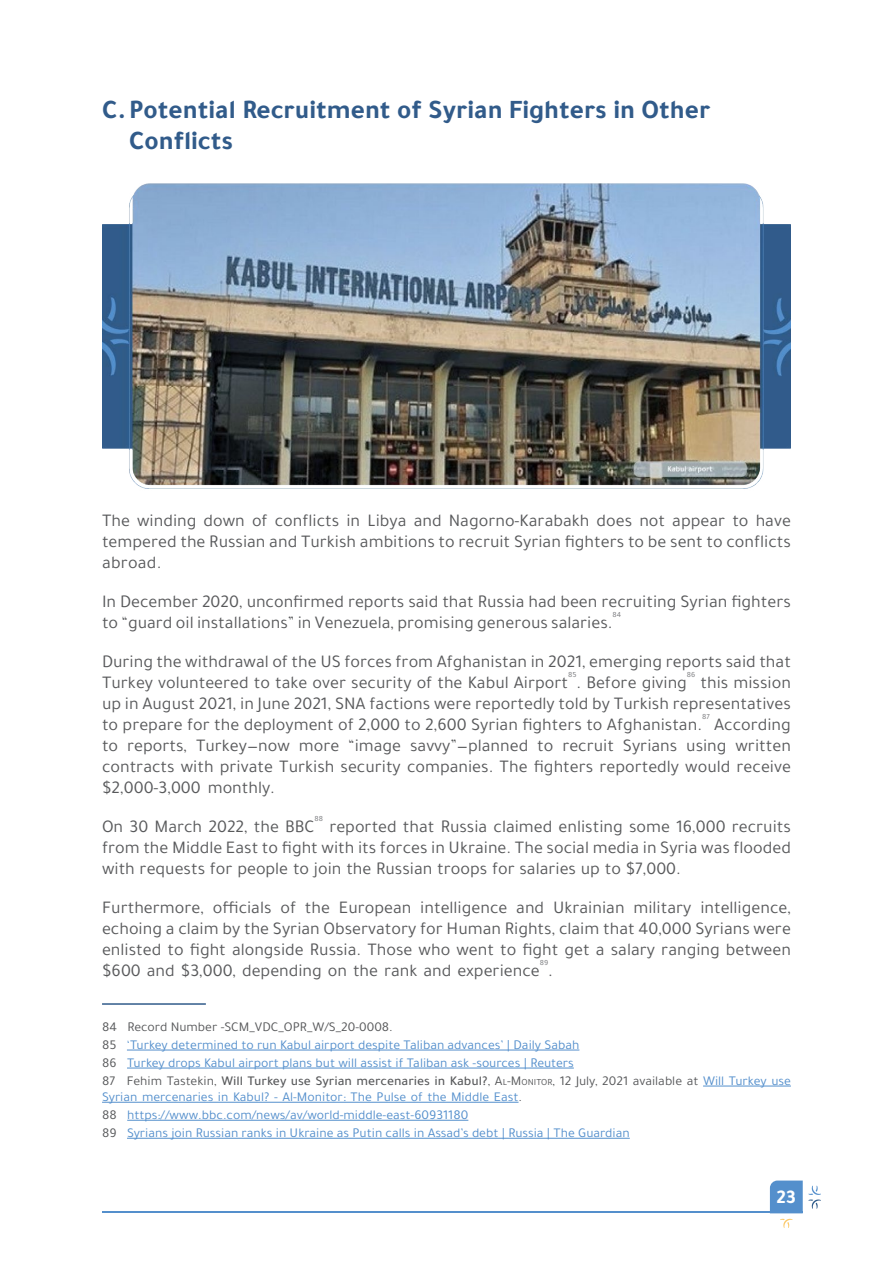
<style>
.page{position:relative;width:893px;height:1263px;background:#fff}
.page>*{position:absolute;margin:0;border:0;box-sizing:border-box;transform-origin:0 0}
.t1{font:700 27px/31px "Tajawal";color:#315b8a}
.t2{font:700 19.5px "Tajawal";color:#fff}
.t3{font:18px/21px "Tajawal";color:#58595b;text-align:justify}
.t4{font:13.5px/18px "Tajawal";color:#548fcc}
.t5{font:7.8px "Tajawal";color:#797a7d}
.s1{color:#58595b}
.s2{font-weight:500;color:#58595b}
.s3{font-size:9.45px;color:#58595b}
</style>
<div class="page">
<hr style="left:102px;top:1003px;width:104px;height:2px;background:#315b8a">
<hr style="left:127px;top:1050px;width:452px;height:1px;background:#548fcc">
<hr style="left:127px;top:1068px;width:447px;height:1px;background:#548fcc">
<hr style="left:703px;top:1086px;width:88px;height:1px;background:#548fcc">
<hr style="left:102px;top:1102px;width:417px;height:1px;background:#548fcc">
<hr style="left:127px;top:1120px;width:341px;height:1px;background:#548fcc">
<hr style="left:127px;top:1138px;width:503px;height:1px;background:#548fcc">
<img style="left:102px;top:183px;width:689px;height:306px">
<svg style="left:780px;top:1219px;width:13px;height:9px"></svg>
<svg style="left:770px;top:1180px;width:51px;height:31px"></svg>
<hr style="left:102px;top:1211px;width:701px;height:2px;background:#548fcc">
<h1 class="t1" style="left:129px;top:94px;width:583px;text-indent:-27px">C.Potential Recruitment of Syrian Fighters in Other<br>Conflicts</h1>
<p class="t3" style="left:102px;top:509px;width:690px">The winding down of conflicts in Libya and Nagorno-Karabakh does not appear to have tempered the Russian and Turkish ambitions to recruit Syrian fighters to be sent to conflicts abroad.</p>
<p class="t3" style="left:102px;top:590px;width:690px">In December 2020, unconfirmed reports said that Russia had been recruiting Syrian fighters to “guard oil installations” in Venezuela, promising generous salaries.</p>
<p class="t5" style="left:613px;top:609px;width:10px">84</p>
<p class="t3" style="left:102px;top:650px;width:690px">During the withdrawal of the US forces from Afghanistan in 2021, emerging reports said that<br>Turkey volunteered to take over security of the Kabul Airport</p>
<p class="t5" style="left:687px;top:669px;width:10px">86</p>
<p class="t3" style="left:102px;top:671px;width:690px;text-indent:598px">this mission up in August 2021, in June 2021, SNA factions were reportedly told by Turkish representatives to prepare for the deployment of 2,000 to 2,600 Syrian fighters to Afghanistan.</p>
<p class="t5" style="left:568px;top:669px;width:10px">85</p>
<p class="t3" style="left:577px;top:671px;width:112px">. Before giving</p>
<p class="t5" style="left:702px;top:711px;width:9px">87</p>
<p class="t3" style="left:102px;top:713px;width:690px;text-indent:612px">According to reports, Turkey—now more “image savvy”—planned to recruit Syrians using written contracts with private Turkish security companies. The fighters reportedly would receive $2,000-3,000 monthly.</p>
<p class="t3" style="left:102px;top:815px;width:214px">On 30 March 2022, the BBC</p>
<p class="t5" style="left:315px;top:813px;width:10px">88</p>
<p class="t3" style="left:102px;top:815px;width:690px;text-indent:227px">reported that Russia claimed enlisting some 16,000 recruits from the Middle East to fight with its forces in Ukraine. The social media in Syria was flooded with requests for people to join the Russian troops for salaries up to $7,000.</p>
<p class="t3" style="left:102px;top:896px;width:690px">Furthermore, officials of the European intelligence and Ukrainian military intelligence, echoing a claim by the Syrian Observatory for Human Rights, claim that 40,000 Syrians were enlisted to fight alongside Russia. Those who went to fight get a salary ranging between $600 and $3,000, depending on the rank and experience</p>
<p class="t5" style="left:540px;top:957px;width:10px">89</p>
<p class="t3" style="left:548px;top:959px;width:6px">.</p>
<p class="t4" style="left:102px;top:1018px;width:690px"><span class="s1">84 Record Number -SCM_VDC_OPR_W/S_20-0008.<br>85</span> ‘Turkey determined to run Kabul airport despite Taliban advances’ | Daily Sabah<br><span class="s1">86</span> Turkey drops Kabul airport plans but will assist if Taliban ask -sources | Reuters<br><span class="s1">87 Fehim Tastekin,</span> <span class="s2">Will Turkey use Syrian mercenaries in Kabul?</span><span class="s1">,</span> <span class="s1">A</span><span class="s3">L</span><span class="s1">-M</span><span class="s3">ONITOR</span><span class="s1">, 12 July, 2021 available at</span> Will Turkey use</p>
<p class="t4" style="left:102px;top:1088px;width:529px">Syrian mercenaries in Kabul? - Al-Monitor: The Pulse of the Middle East<span class="s1">.<br>88</span> https://www.bbc.com/news/av/world-middle-east-60931180<br><span class="s1">89</span> Syrians join Russian ranks in Ukraine as Putin calls in Assad’s debt | Russia | The Guardian</p>
<p class="t2" style="left:777px;top:1182px;width:21px">23</p>
</div>
